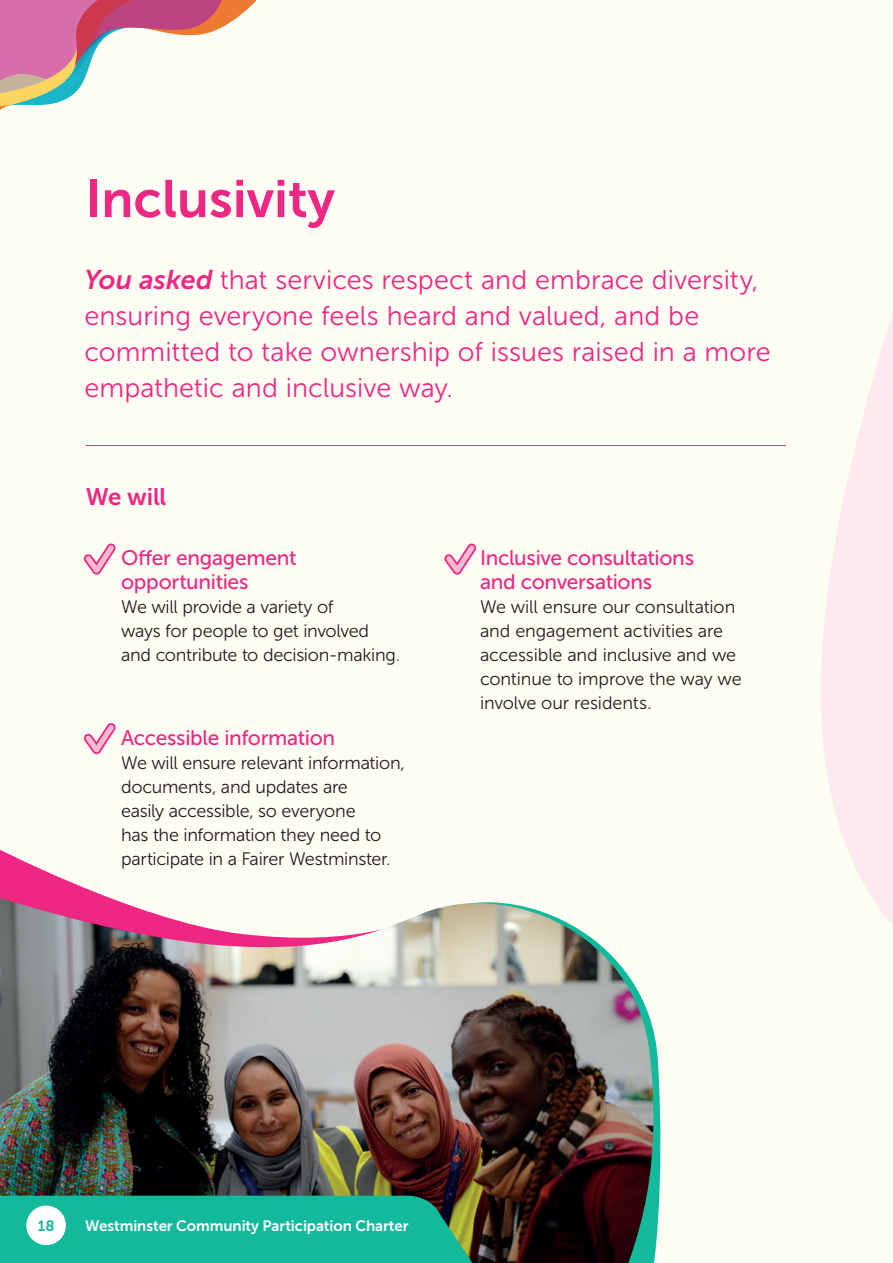
<style>
.page{position:relative;width:893px;height:1263px;background:#fefdf4}
.page>*{position:absolute;margin:0;border:0;box-sizing:border-box;transform-origin:0 0}
.t1{font:52.5px "Museo Sans 700";color:#ee2882}
.t2{font:27px/36px "Museo Sans 300";color:#ee2882}
.t3{font:24px "Museo Sans 700";letter-spacing:-.01em;color:#ee2882}
.t4{font:21px/24px "Museo Sans 500";letter-spacing:-.015em;color:#ee2882}
.t5{font:18px/24px "Museo Sans 300";letter-spacing:-.015em;color:#231f20}
.t6{font:15px "Museo Sans 700";letter-spacing:-.005em;color:#fff}
.t7{font:15px "Museo Sans 700";color:#13b99b}
.s1{font-family:"Museo Sans 700";font-style:italic}
</style>
<div class="page">
<svg style="left:653px;top:1029px;width:8px;height:234px;fill:#13b99b"></svg>
<svg style="left:0;top:849px;width:95px;height:43px"></svg>
<img style="left:0;top:892px;width:653px;height:371px">
<svg style="left:775px;top:314px;width:118px;height:611px"></svg>
<svg style="left:0;top:0;width:257px;height:110px"></svg>
<svg style="left:0;top:1196px;width:481px;height:67px"></svg>
<div style="left:26px;top:1205px;width:40px;height:40px;background:#fff;border-radius:50%"></div>
<hr style="left:86px;top:445px;width:700px;height:1px;background:#ee2882">
<svg style="left:83px;top:543px;width:33px;height:32px"></svg>
<svg style="left:444px;top:543px;width:33px;height:32px"></svg>
<svg style="left:83px;top:723px;width:33px;height:32px"></svg>
<h1 class="t1" style="left:85px;top:170px;width:252px">Inclusivity</h1>
<h2 class="t2" style="left:85px;top:262px;width:688px"><span class="s1">You asked</span> that services respect and embrace diversity, ensuring everyone feels heard and valued, and be committed to take ownership of issues raised in a more empathetic and inclusive way.</h2>
<h3 class="t3" style="left:86px;top:483px;width:82px">We will</h3>
<p class="t4" style="left:121px;top:546px;width:177px">Offer engagement opportunities</p>
<p class="t5" style="left:121px;top:595px;width:281px">We will provide a variety of<br>ways for people to get involved and contribute to decision-making.</p>
<p class="t4" style="left:121px;top:726px;width:216px">Accessible information</p>
<p class="t5" style="left:121px;top:751px;width:285px">We will ensure relevant information, documents, and updates are<br>easily accessible, so everyone<br>has the information they need to participate in a Fairer Westminster.</p>
<p class="t4" style="left:480px;top:546px;width:216px">Inclusive consultations and conversations</p>
<p class="t5" style="left:480px;top:595px;width:263px">We will ensure our consultation and engagement activities are accessible and inclusive and we continue to improve the way we involve our residents.</p>
<p class="t7" style="left:38px;top:1217px;width:18px">18</p>
<p class="t6" style="left:85px;top:1217px;width:325px">Westminster Community Participation Charter</p>
</div>
